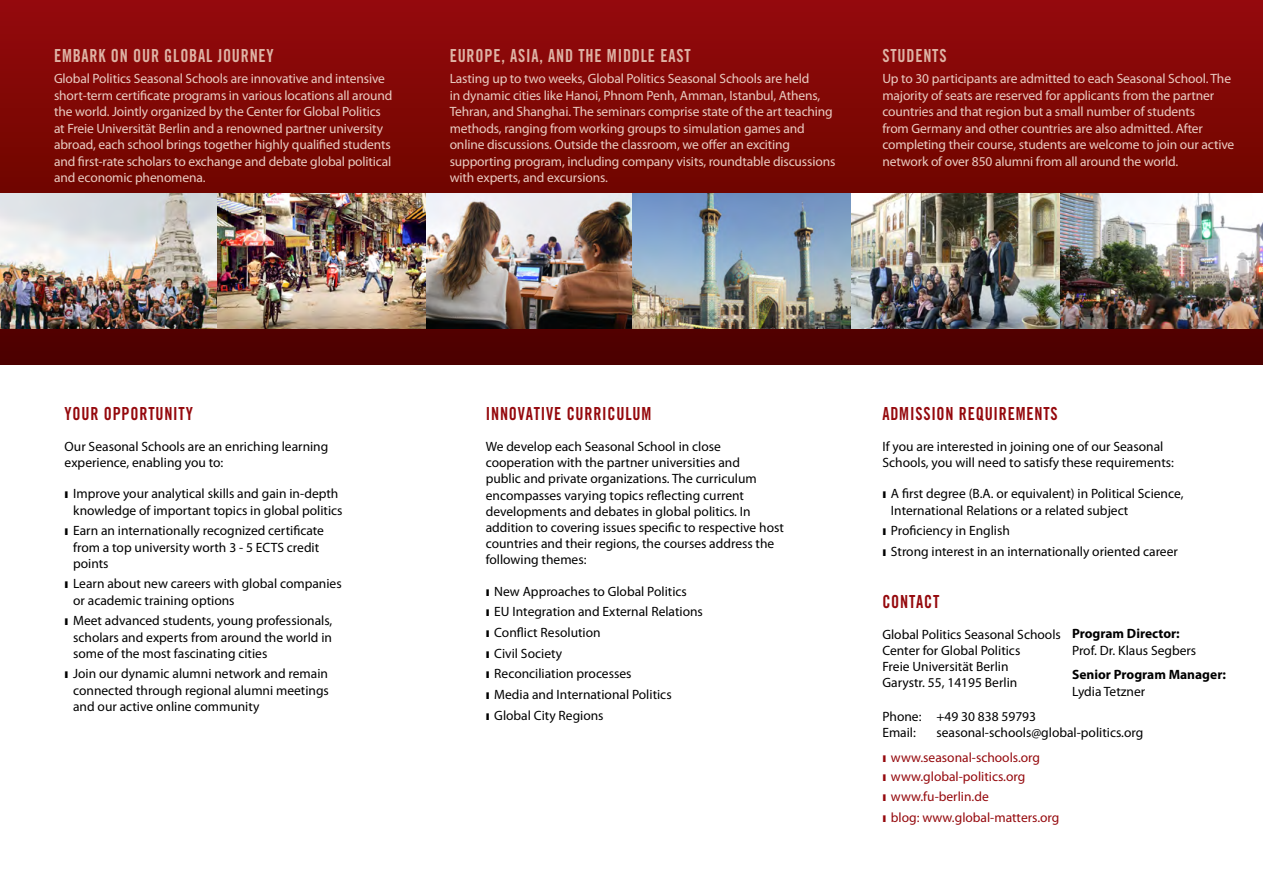
<style>
.page{position:relative;width:1263px;height:893px;background:#fff}
.page>*{position:absolute;margin:0;border:0;box-sizing:border-box;transform-origin:0 0}
.t1{font:18px "Trade Gothic Bold Cond Twenty";letter-spacing:.05em;color:#95090d;scale:.9 1}
.t2{font:18px "Trade Gothic Bold Cond Twenty";letter-spacing:.05em;color:#deb3a5;scale:.9 1}
.t3{font:13.5px/16.2px "Myriad Pro";color:#000}
.t4{font:13.5px/16.5px "Myriad Pro";letter-spacing:-.01em;color:#e9ccc2}
.t5{font:13.5px/20.4px "Myriad Pro";color:#95090d}
.t6{font:700 13.5px "Myriad Pro";color:#000}
.s1{font-weight:900}
.s2{font-weight:900;color:#95090d}
.s3{color:#95090d}
</style>
<div class="page">
<svg style="left:0;top:0;width:1263px;height:364px;background:#7a0604"></svg>
<img style="left:0;top:193px;width:1263px;height:136px">
<h1 class="t2" style="left:54px;top:45px;width:246px">EMBARK ON OUR GLOBAL JOURNEY</h1>
<p class="t4" style="left:54px;top:71px;width:340px">Global Politics Seasonal Schools are innovative and intensive short-term certificate programs in various locations all around the world. Jointly organized by the Center for Global Politics at Freie Universität Berlin and a renowned partner university abroad, each school brings together highly qualified students and first-rate scholars to exchange and debate global political and economic phenomena.</p>
<h1 class="t2" style="left:450px;top:45px;width:269px">EUROPE, ASIA, AND THE MIDDLE EAST</h1>
<p class="t4" style="left:450px;top:71px;width:387px">Lasting up to two weeks, Global Politics Seasonal Schools are held<br>in dynamic cities like Hanoi, Phnom Penh, Amman, Istanbul, Athens, Tehran, and Shanghai. The seminars comprise state of the art teaching methods, ranging from working groups to simulation games and online discussions. Outside the classroom, we offer an exciting supporting program, including company visits, roundtable discussions with experts, and excursions.</p>
<h1 class="t2" style="left:882px;top:45px;width:73px">STUDENTS</h1>
<p class="t4" style="left:882px;top:71px;width:353px">Up to 30 participants are admitted to each Seasonal School. The majority of seats are reserved for applicants from the partner countries and that region but a small number of students<br>from Germany and other countries are also admitted. After completing their course, students are welcome to join our active network of over 850 alumni from all around the world.</p>
<h1 class="t1" style="left:65px;top:402px;width:144px">YOUR OPPORTUNITY</h1>
<p class="t3" style="left:65px;top:439px;width:265px">Our Seasonal Schools are an enriching learning experience, enabling you to:</p>
<p class="t3" style="left:73px;top:486px;width:271px;text-indent:-9px"><span class="s1">ı</span> Improve your analytical skills and gain in-depth knowledge of important topics in global politics</p>
<p class="t3" style="left:73px;top:523px;width:252px;text-indent:-9px"><span class="s1">ı</span> Earn an internationally recognized certificate from a top university worth 3 - 5 ECTS credit points</p>
<p class="t3" style="left:73px;top:576px;width:270px;text-indent:-9px"><span class="s1">ı</span> Learn about new careers with global companies or academic training options</p>
<p class="t3" style="left:73px;top:613px;width:261px;text-align:justify;text-indent:-9px"><span class="s1">ı</span> Meet advanced students, young professionals, scholars and experts from around the world in some of the most fascinating cities</p>
<p class="t3" style="left:73px;top:666px;width:257px;text-align:justify;text-indent:-9px"><span class="s1">ı</span> Join our dynamic alumni network and remain connected through regional alumni meetings and our active online community</p>
<h1 class="t1" style="left:486px;top:402px;width:185px">INNOVATIVE CURRICULUM</h1>
<p class="t3" style="left:486px;top:439px;width:300px">We develop each Seasonal School in close cooperation with the partner universities and<br>public and private organizations. The curriculum encompasses varying topics reflecting current developments and debates in global politics. In addition to covering issues specific to respective host countries and their regions, the courses address the following themes:</p>
<p class="t3" style="left:486px;top:581px;width:219px;line-height:20.7px"><span class="s1">ı</span> New Approaches to Global Politics<br><span class="s1">ı</span> EU Integration and External Relations <span class="s1">ı</span> Conflict Resolution<br><span class="s1">ı</span> Civil Society<br><span class="s1">ı</span> Reconciliation processes<br><span class="s1">ı</span> Media and International Politics<br><span class="s1">ı</span> Global City Regions</p>
<h1 class="t1" style="left:882px;top:402px;width:196px">ADMISSION REQUIREMENTS</h1>
<p class="t3" style="left:882px;top:439px;width:293px">If you are interested in joining one of our Seasonal<br>Schools, you will need to satisfy these requirements:</p>
<p class="t3" style="left:891px;top:486px;width:294px;text-indent:-9px"><span class="s1">ı</span> A first degree (B.A. or equivalent) in Political Science,<br>International Relations or a related subject</p>
<p class="t3" style="left:882px;top:521px;width:297px;line-height:20.7px"><span class="s1">ı</span> Proficiency in English<br><span class="s1">ı</span> Strong interest in an internationally oriented career</p>
<h1 class="t1" style="left:882px;top:590px;width:65px">CONTACT</h1>
<p class="t3" style="left:882px;top:626px;width:180px">Global Politics Seasonal Schools<br>Center for Global Politics<br>Freie Universität Berlin<br>Garystr. 55, 14195 Berlin</p>
<p class="t3" style="left:882px;top:708px;width:155px">Phone: +49 30 838 59793<br>Email:</p>
<p class="t6" style="left:1072px;top:626px;width:109px">Program Director:</p>
<p class="t3" style="left:1072px;top:642px;width:126px">Prof. Dr. Klaus Segbers</p>
<p class="t6" style="left:1072px;top:667px;width:155px">Senior Program Manager:</p>
<p class="t3" style="left:1072px;top:683px;width:75px">Lydia Tetzner</p>
<p class="t3" style="left:882px;top:720px;width:262px;line-height:24.8px;text-indent:54px">seasonal-schools@global-politics.org <span class="s2">ı</span> <span class="s3">www.seasonal-schools.org</span></p>
<p class="t5" style="left:882px;top:766px;width:179px"><span class="s1">ı</span> www.global-politics.org<br><span class="s1">ı</span> www.fu-berlin.de<br><span class="s1">ı</span> blog: www.global-matters.org</p>
</div>
